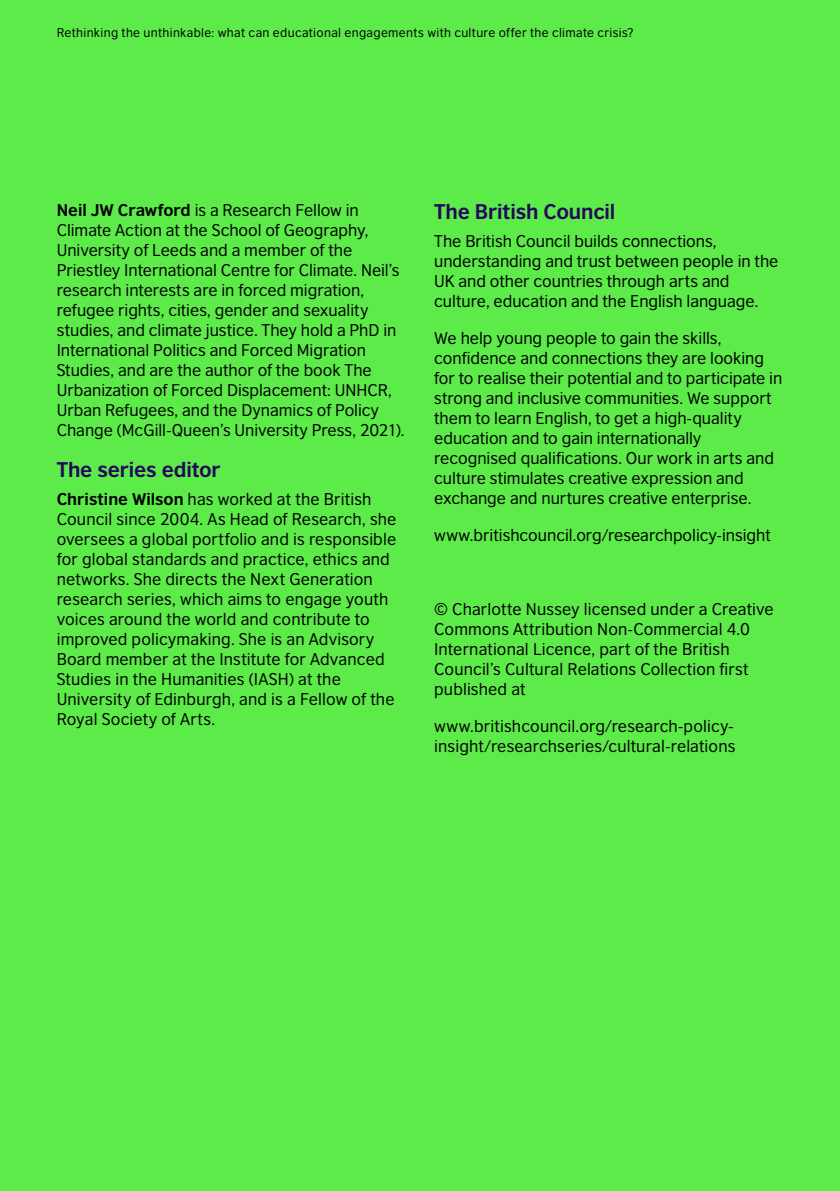
<style>
.page{position:relative;width:840px;height:1191px;background:#fff}
.page>*{position:absolute;margin:0;border:0;box-sizing:border-box;transform-origin:0 0}
.t1{font:700 20px "British Council Sans";letter-spacing:-.01em;color:#23085a}
.t2{font:16px/20px "British Council Sans";color:#000}
.t3{font:12px "British Council Sans";letter-spacing:.03em;color:#000}
.s1{font-weight:700}
</style>
<div class="page">
<div style="left:0;top:0;width:839px;height:1191px;background:#5deb4a"></div>
<p class="t3" style="left:57px;top:23px;width:578px">Rethinking the unthinkable: what can educational engagements with culture offer the climate crisis?</p>
<p class="t2" style="left:57px;top:198px;width:349px"><span class="s1">Neil JW Crawford</span> is a Research Fellow in Climate Action at the School of Geography, University of Leeds and a member of the Priestley International Centre for Climate. Neil’s research interests are in forced migration, refugee rights, cities, gender and sexuality studies, and climate justice. They hold a PhD in International Politics and Forced Migration Studies, and are the author of the book The Urbanization of Forced Displacement: UNHCR, Urban Refugees, and the Dynamics of Policy Change (McGill-Queen’s University Press, 2021).</p>
<p class="t1" style="left:57px;top:451px;width:165px">The series editor</p>
<p class="t2" style="left:57px;top:488px;width:341px"><span class="s1">Christine Wilson</span> has worked at the British Council since 2004. As Head of Research, she oversees a global portfolio and is responsible for global standards and practice, ethics and networks. She directs the Next Generation research series, which aims to engage youth voices around the world and contribute to improved policymaking. She is an Advisory Board member at the Institute for Advanced Studies in the Humanities (IASH) at the University of Edinburgh, and is a Fellow of the Royal Society of Arts.</p>
<p class="t1" style="left:434px;top:193px;width:182px">The British Council</p>
<p class="t2" style="left:434px;top:230px;width:345px">The British Council builds connections, understanding and trust between people in the UK and other countries through arts and culture, education and the English language.</p>
<p class="t2" style="left:434px;top:327px;width:349px">We help young people to gain the skills, confidence and connections they are looking for to realise their potential and to participate in strong and inclusive communities. We support them to learn English, to get a high-quality education and to gain internationally recognised qualifications. Our work in arts and culture stimulates creative expression and exchange and nurtures creative enterprise.</p>
<p class="t2" style="left:434px;top:524px;width:338px">www.britishcouncil.org/researchpolicy-insight</p>
<p class="t2" style="left:434px;top:598px;width:341px">© Charlotte Nussey licensed under a Creative Commons Attribution Non-Commercial 4.0<br>International Licence, part of the British Council’s Cultural Relations Collection first published at</p>
<p class="t2" style="left:434px;top:715px;width:302px">www.britishcouncil.org/research-policy&shy;insight/researchseries/cultural-relations</p>
</div>
